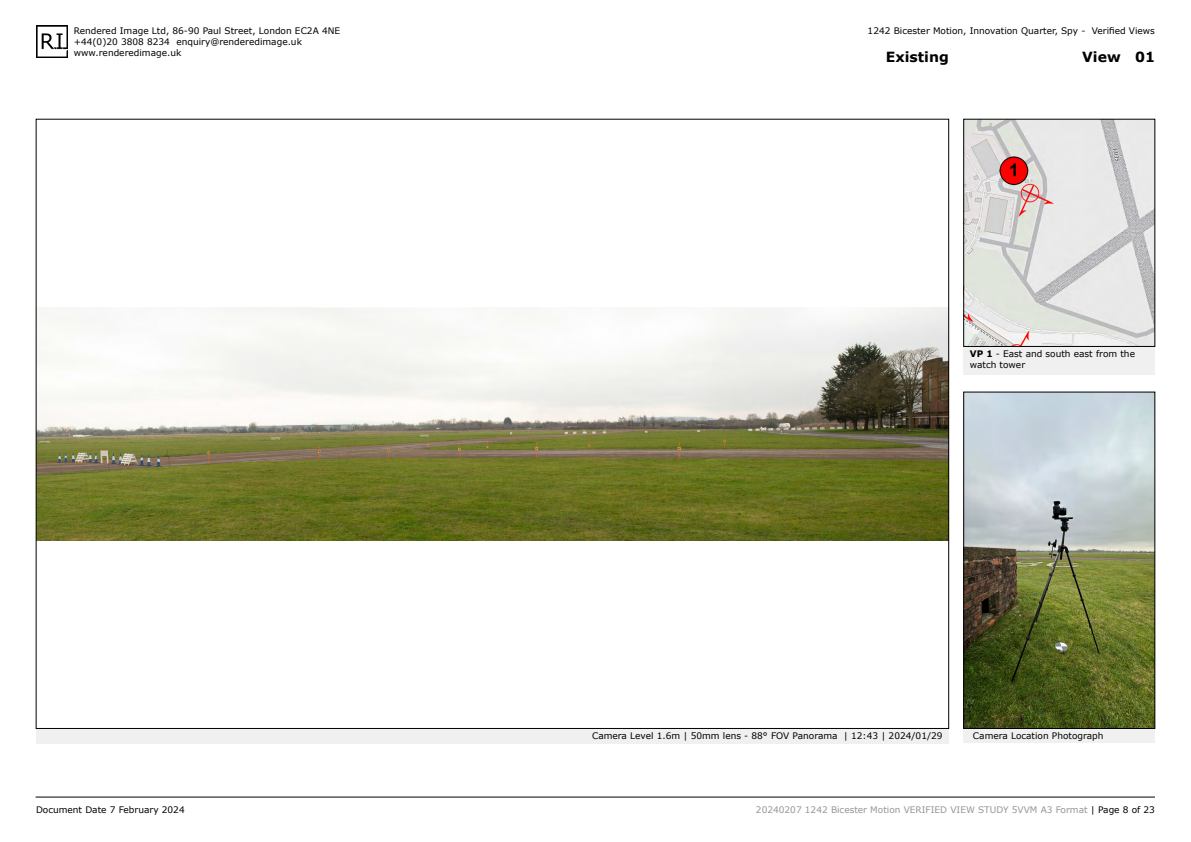
<style>
.page{position:relative;width:1191px;height:842px;background:#fff}
.page>*{position:absolute;margin:0;border:0;box-sizing:border-box;transform-origin:0 0}
.t1{font:700 14px "Verdana";color:#000}
.t2{font:9px/10.8px "Verdana";color:#000}
.t3{font:9px "Verdana";color:#939598}
.s1{font-weight:700}
.s2{color:#000}
</style>
<div class="page">
<div style="left:963px;top:728px;width:192px;height:15px;background:#f0f0f0"></div>
<hr style="left:36px;top:796px;width:1119px;height:1px;background:#000">
<img style="left:36px;top:26px;width:31px;height:31px">
<div style="left:36px;top:729px;width:912px;height:14px;background:#f0f0f0"></div>
<img style="left:38px;top:307px;width:908px;height:234px">
<div style="left:963px;top:347px;width:192px;height:28px;background:#f0f0f0"></div>
<img style="left:965px;top:121px;width:188px;height:224px">
<div style="left:963px;top:119px;width:192px;height:228px;border:1px solid #000"></div>
<img style="left:965px;top:394px;width:188px;height:333px">
<div style="left:963px;top:392px;width:192px;height:337px;border:1px solid #000"></div>
<p class="t2" style="left:74px;top:26px;width:268px">Rendered Image Ltd, 86-90 Paul Street, London EC2A 4NE +44(0)20 3808 8234 enquiry@renderedimage.uk www.renderedimage.uk</p>
<p class="t2" style="left:867px;top:26px;width:289px">1242 Bicester Motion, Innovation Quarter, Spy - Verified Views</p>
<h1 class="t1" style="left:1082px;top:47px;width:74px">View 01</h1>
<h1 class="t1" style="left:886px;top:47px;width:64px">Existing</h1>
<p class="t2" style="left:969px;top:348px;width:167px"><span class="s1">VP 1</span> - East and south east from the watch tower</p>
<p class="t2" style="left:592px;top:730px;width:352px">Camera Level 1.6m | 50mm lens - 88° FOV Panorama | 12:43 | 2024/01/29</p>
<p class="t2" style="left:973px;top:730px;width:132px">Camera Location Photograph</p>
<p class="t2" style="left:36px;top:804px;width:150px">Document Date 7 February 2024</p>
<p class="t3" style="left:756px;top:803px;width:400px">20240207 1242 Bicester Motion VERIFIED VIEW STUDY 5VVM A3 Format <span class="s2">| Page 8 of 23</span></p>
</div>
